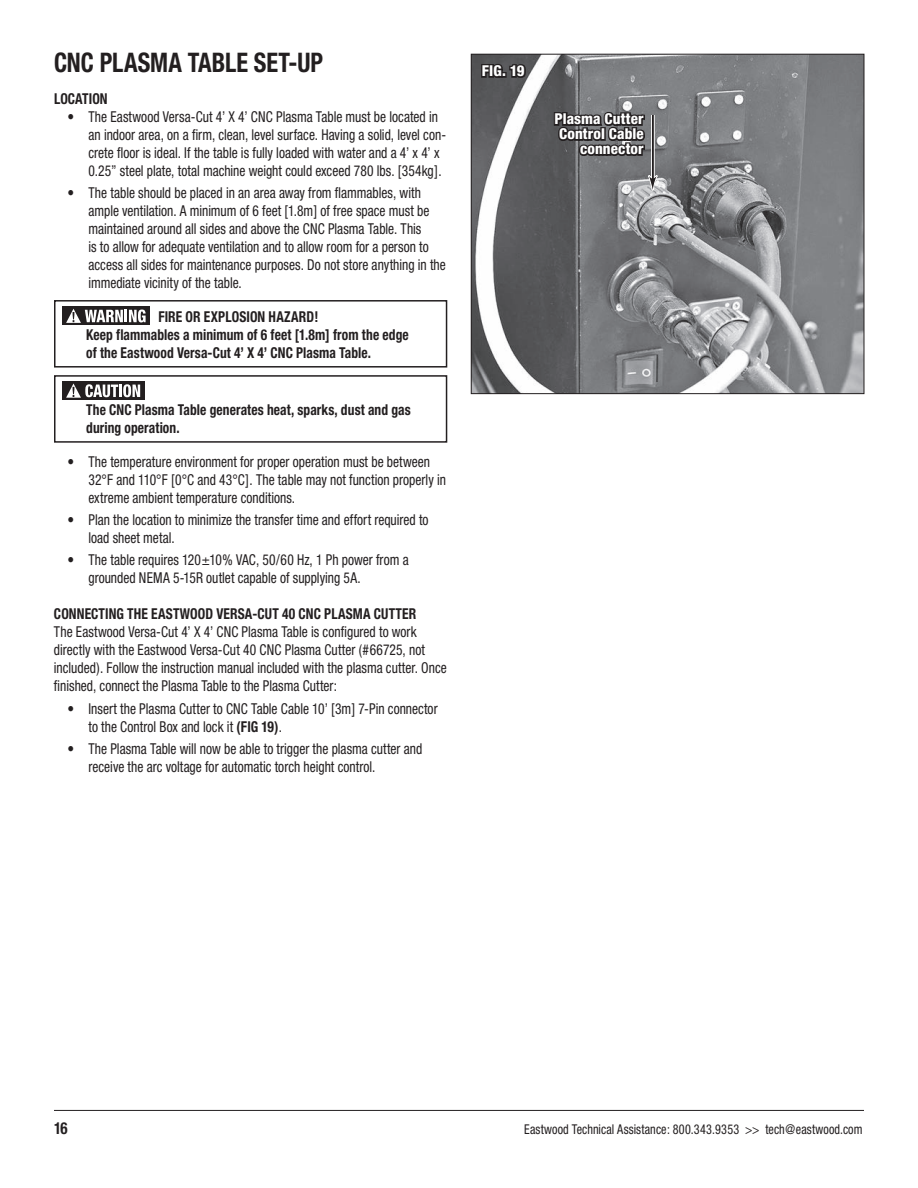
<style>
.page{position:relative;width:918px;height:1188px;background:#fff}
.page>*{position:absolute;margin:0;border:0;box-sizing:border-box;transform-origin:0 0}
.t1{font:700 condensed 27px "Helvetica Neue";color:#231f20;scale:.9 1}
.t2{font:700 condensed 16.5px "Helvetica Neue";color:#231f20;scale:.9 1}
.t3{font:condensed 15px/18px "Helvetica Neue";color:#231f20;scale:.9 1}
.t4{font:700 condensed 15px/18px "Helvetica Neue";letter-spacing:.005em;color:#231f20;scale:.9 1}
.t5{font:800 condensed 15px/15px "Helvetica Neue";letter-spacing:.005em;color:#fff;text-align:right}
.t6{font:condensed 13.5px "Helvetica Neue";letter-spacing:.01em;color:#231f20;scale:.9 1}
.s1{font-weight:700}
</style>
<div class="page">
<hr style="left:54px;top:1110px;width:810px;height:1px;background:#231f20">
<img style="left:473px;top:56px;width:389px;height:336px">
<div style="left:471px;top:54px;width:393px;height:340px;border:1px solid #231f20"></div>
<svg style="left:480px;top:59px;width:47px;height:20px"></svg>
<svg style="left:552px;top:110px;width:95px;height:52px"></svg>
<svg style="left:651px;top:115px;width:4px;height:61px"></svg>
<hr style="left:652px;top:115px;width:2px;height:69px;background:#231f20">
<svg style="left:648px;top:176px;width:11px;height:15px"></svg>
<div style="left:54px;top:300px;width:393px;height:68px;border:2px solid #231f20"></div>
<div style="left:62px;top:307px;width:88px;height:18px;background:#231f20"></div>
<svg style="left:66px;top:309px;width:80px;height:14px"></svg>
<div style="left:54px;top:375px;width:393px;height:68px;border:2px solid #231f20"></div>
<div style="left:62px;top:381px;width:82px;height:19px;background:#231f20"></div>
<svg style="left:66px;top:383px;width:74px;height:15px"></svg>
<h1 class="t1" style="left:54px;top:46px;width:301px">CNC PLASMA TABLE SET-UP</h1>
<p class="t4" style="left:54px;top:89px;width:61px">LOCATION</p>
<p class="t3" style="left:88px;top:107px;width:399px;text-indent:-21px">• The Eastwood Versa-Cut 4’ X 4’ CNC Plasma Table must be located in an indoor area, on a firm, clean, level surface. Having a solid, level con&shy;crete floor is ideal. If the table is fully loaded with water and a 4’ x 4’ x 0.25” steel plate, total machine weight could exceed 780 lbs. [354kg].</p>
<p class="t3" style="left:88px;top:184px;width:399px;text-indent:-21px">• The table should be placed in an area away from flammables, with ample ventilation. A minimum of 6 feet [1.8m] of free space must be maintained around all sides and above the CNC Plasma Table. This<br>is to allow for adequate ventilation and to allow room for a person to access all sides for maintenance purposes. Do not store anything in the immediate vicinity of the table.</p>
<p class="t4" style="left:86px;top:307px;width:360px;text-indent:72px">FIRE OR EXPLOSION HAZARD!<br>Keep flammables a minimum of 6 feet [1.8m] from the edge of the Eastwood Versa-Cut 4’ X 4’ CNC Plasma Table.</p>
<p class="t4" style="left:86px;top:400px;width:362px">The CNC Plasma Table generates heat, sparks, dust and gas during operation.</p>
<p class="t3" style="left:88px;top:452px;width:399px;text-indent:-21px">• The temperature environment for proper operation must be between<br>32°F and 110°F [0°C and 43°C]. The table may not function properly in extreme ambient temperature conditions.</p>
<p class="t3" style="left:88px;top:511px;width:379px;text-indent:-21px">• Plan the location to minimize the transfer time and effort required to load sheet metal.</p>
<p class="t3" style="left:88px;top:551px;width:357px;text-indent:-21px">• The table requires 120±10% VAC, 50/60 Hz, 1 Ph power from a grounded NEMA 5-15R outlet capable of supplying 5A.</p>
<p class="t4" style="left:54px;top:605px;width:404px">CONNECTING THE EASTWOOD VERSA-CUT 40 CNC PLASMA CUTTER</p>
<p class="t3" style="left:54px;top:623px;width:438px">The Eastwood Versa-Cut 4’ X 4’ CNC Plasma Table is configured to work directly with the Eastwood Versa-Cut 40 CNC Plasma Cutter (#66725, not included). Follow the instruction manual included with the plasma cutter. Once finished, connect the Plasma Table to the Plasma Cutter:</p>
<p class="t3" style="left:88px;top:699px;width:389px;text-indent:-21px">• Insert the Plasma Cutter to CNC Table Cable 10’ [3m] 7-Pin connector to the Control Box and lock it <span class="s1">(FIG 19)</span>.</p>
<p class="t3" style="left:88px;top:739px;width:372px;text-indent:-21px">• The Plasma Table will now be able to trigger the plasma cutter and receive the arc voltage for automatic torch height control.</p>
<p class="t5" style="left:482px;top:63px;width:44px">FIG. 19</p>
<p class="t5" style="left:555px;top:111px;width:91px">Plasma Cutter<br>Control Cable connector</p>
<p class="t2" style="left:54px;top:1118px;width:17px">16</p>
<p class="t6" style="left:524px;top:1121px;width:377px">Eastwood Technical Assistance: 800.343.9353 &gt;&gt; tech@eastwood.com</p>
</div>
